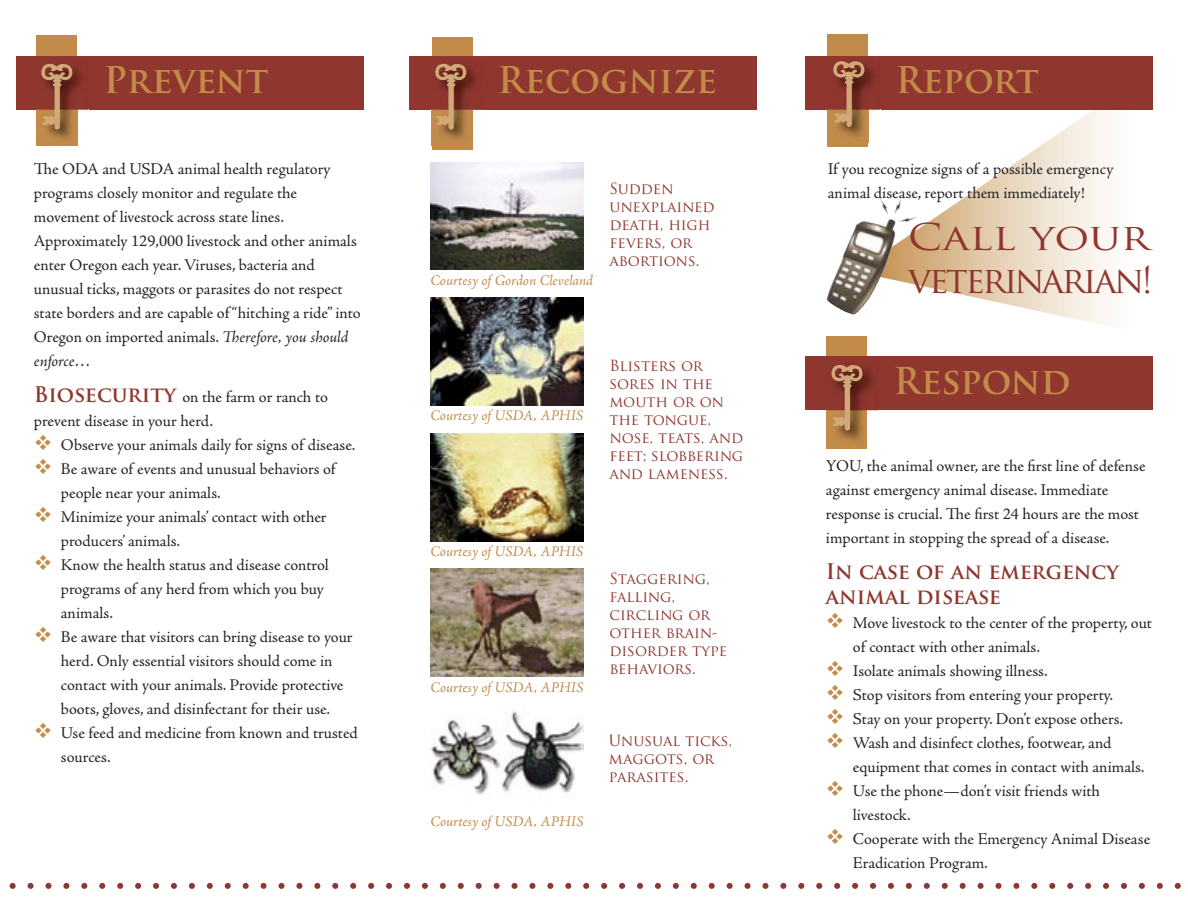
<style>
.page{position:relative;width:1188px;height:918px;background:#fff}
.page>*{position:absolute;margin:0;border:0;box-sizing:border-box;transform-origin:0 0}
.t1{font:700 36px "Trajan Pro";color:#c28b4a}
.t2{font:36px/43.2px "Trajan Pro";letter-spacing:-.08em;color:#8f362e;scale:1.2 1}
.t3{font:700 21px/25.2px "Trajan Pro";color:#8f362e}
.t4{font:21px/24px "Wingdings";color:#c28b4a;text-align:justify}
.t5{font:16.5px/24px "Adobe Jenson Pro";letter-spacing:-.005em;color:#272425}
.t6{font:15px/18px "Trajan Pro";color:#8f362e}
.t7{font:italic 15px "Adobe Jenson Pro";letter-spacing:-.005em;color:#c28b4a}
.s1{font-style:italic}
.s2{font-family:"Trajan Pro";font-weight:700;font-size:21px;color:#8f362e}
</style>
<div class="page">
<div style="left:37px;top:35px;width:40px;height:111px;background:#c28b4a"></div>
<div style="left:432px;top:37px;width:41px;height:113px;background:#c28b4a"></div>
<div style="left:826px;top:336px;width:41px;height:113px;background:#c28b4a"></div>
<div style="left:805px;top:356px;width:348px;height:54px;background:#8f362e"></div>
<div style="left:409px;top:56px;width:348px;height:54px;background:#8f362e"></div>
<div style="left:16px;top:56px;width:348px;height:54px;background:#8f362e"></div>
<svg style="left:917px;top:110px;width:195px;height:216px"></svg>
<svg style="left:10px;top:883px;width:1171px;height:6px"></svg>
<img style="left:430px;top:162px;width:153px;height:108px">
<img style="left:430px;top:298px;width:153px;height:108px">
<img style="left:430px;top:433px;width:153px;height:108px">
<img style="left:430px;top:569px;width:153px;height:108px">
<img style="left:431px;top:711px;width:152px;height:84px">
<img style="left:432px;top:66px;width:50px;height:44px">
<img style="left:440px;top:130px;width:26px;height:10px">
<img style="left:38px;top:66px;width:50px;height:79px">
<img style="left:828px;top:367px;width:50px;height:75px">
<div style="left:827px;top:35px;width:41px;height:112px;background:#c28b4a"></div>
<img style="left:827px;top:199px;width:90px;height:115px">
<div style="left:805px;top:56px;width:348px;height:54px;background:#8f362e"></div>
<img style="left:830px;top:64px;width:50px;height:79px">
<svg style="left:41px;top:66px;width:32px;height:64px"></svg>
<svg style="left:435px;top:66px;width:32px;height:64px"></svg>
<svg style="left:832px;top:367px;width:31px;height:64px"></svg>
<svg style="left:833px;top:64px;width:32px;height:63px"></svg>
<h1 class="t1" style="left:103px;top:58px;width:167px">Prevent</h1>
<h1 class="t1" style="left:497px;top:58px;width:221px">Recognize</h1>
<p class="t5" style="left:34px;top:157px;width:328px">The ODA and USDA animal health regulatory programs closely monitor and regulate the movement of livestock across state lines.<br>Approximately 129,000 livestock and other animals enter Oregon each year. Viruses, bacteria and unusual ticks, maggots or parasites do not respect state borders and are capable of “hitching a ride” into Oregon on imported animals. <span class="s1">Therefore, you should enforce…</span></p>
<p class="t5" style="left:34px;top:385px;width:296px"><span class="s2">Biosecurity</span> on the farm or ranch to prevent disease in your herd.</p>
<p class="t5" style="left:61px;top:433px;width:298px">Observe your animals daily for signs of disease.<br>Be aware of events and unusual behaviors of people near your animals.<br>Minimize your animals’ contact with other producers’ animals.<br>Know the health status and disease control programs of any herd from which you buy animals.<br>Be aware that visitors can bring disease to your herd. Only essential visitors should come in contact with your animals. Provide protective boots, gloves, and disinfectant for their use.<br>Use feed and medicine from known and trusted sources.</p>
<p class="t7" style="left:430px;top:271px;width:164px">Courtesy of Gordon Cleveland</p>
<p class="t6" style="left:609px;top:179px;width:107px">Sudden unexplained death, high fevers, or abortions.</p>
<p class="t7" style="left:430px;top:407px;width:154px">Courtesy of USDA, APHIS</p>
<p class="t6" style="left:609px;top:357px;width:135px">Blisters or sores in the mouth or on the tongue, nose, teats, and feet; slobbering and lameness.</p>
<p class="t7" style="left:430px;top:543px;width:154px">Courtesy of USDA, APHIS</p>
<p class="t7" style="left:431px;top:679px;width:154px">Courtesy of USDA, APHIS</p>
<p class="t7" style="left:431px;top:813px;width:154px">Courtesy of USDA, APHIS</p>
<p class="t6" style="left:609px;top:569px;width:119px">Staggering, falling, circling or other brain&shy;disorder type behaviors.</p>
<p class="t6" style="left:609px;top:732px;width:125px">Unusual ticks, maggots, or parasites.</p>
<h1 class="t1" style="left:895px;top:58px;width:145px">Report</h1>
<p class="t5" style="left:828px;top:157px;width:287px">If you recognize signs of a possible emergency animal disease, report them immediately!</p>
<h1 class="t2" style="left:908px;top:215px;width:206px">Call your veterinarian!</h1>
<h1 class="t1" style="left:894px;top:359px;width:178px">Respond</h1>
<p class="t5" style="left:826px;top:454px;width:321px">YOU, the animal owner, are the first line of defense against emergency animal disease. Immediate response is crucial. The first 24 hours are the most important in stopping the spread of a disease.</p>
<p class="t3" style="left:826px;top:559px;width:295px">In case of an emergency animal disease</p>
<p class="t5" style="left:853px;top:611px;width:301px">Move livestock to the center of the property, out of contact with other animals.<br>Isolate animals showing illness.<br>Stop visitors from entering your property.<br>Stay on your property. Don’t expose others.<br>Wash and disinfect clothes, footwear, and equipment that comes in contact with animals.<br>Use the phone —don’t visit friends with livestock.<br>Cooperate with the Emergency Animal Disease Eradication Program.</p>
<p class="t4" style="left:826px;top:657px;width:20px">❖ ❖ ❖ ❖</p>
</div>
